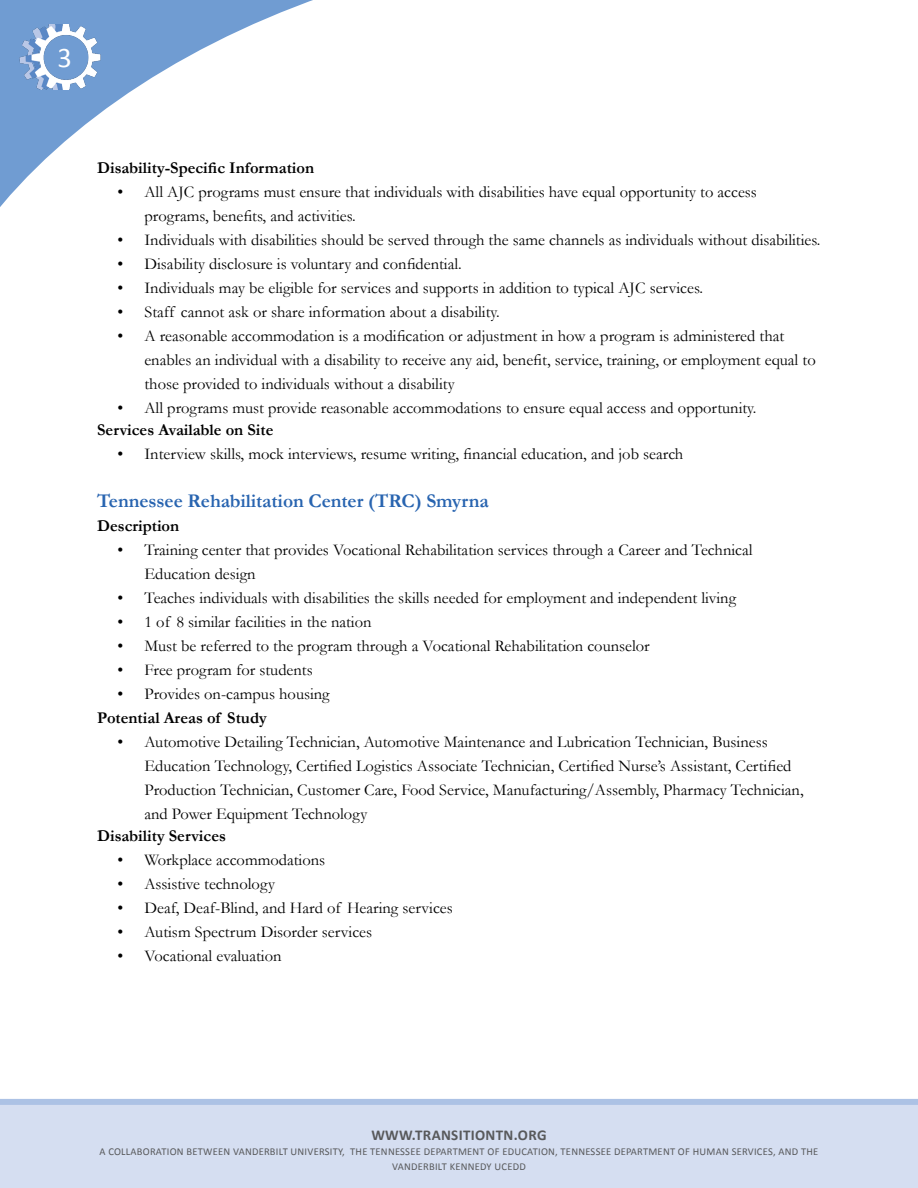
<style>
.page{position:relative;width:918px;height:1188px;background:#fff}
.page>*{position:absolute;margin:0;border:0;box-sizing:border-box;transform-origin:0 0}
.t1{font:28.5px "Calibri";color:#fff}
.Subheader{font:700 19.5px "Garamond";letter-spacing:-.005em;color:#2864b0}
.t2{font:16.5px/24px "Garamond";color:#000}
.Sub-subheader{font:700 16.5px "Garamond";color:#000}
.t3{font:700 15px "Calibri";letter-spacing:.02em;color:#58595b}
.t4{font:10.5px/15px "Calibri";letter-spacing:.02em;color:#58595b;text-align:center}
</style>
<div class="page">
<div style="left:0;top:1099px;width:918px;height:89px;background:#d5def1"></div>
<svg style="left:0;top:0;width:313px;height:207px"></svg>
<img style="left:17px;top:25px;width:87px;height:65px">
<h1 class="t1" style="left:57px;top:40px;width:16px">3</h1>
<p class="Sub-subheader" style="left:97px;top:156px;width:219px">Disability-Specific Information</p>
<p class="t2" style="left:144px;top:179px;width:614px;text-indent:-27px">• All AJC programs must ensure that individuals with disabilities have equal opportunity to access programs, benefits, and activities.</p>
<p class="t2" style="left:117px;top:227px;width:704px">• Individuals with disabilities should be served through the same channels as individuals without disabilities.</p>
<p class="t2" style="left:117px;top:251px;width:346px">• Disability disclosure is voluntary and confidential.</p>
<p class="t2" style="left:117px;top:275px;width:587px">• Individuals may be eligible for services and supports in addition to typical AJC services.</p>
<p class="t2" style="left:117px;top:299px;width:384px">• Staff cannot ask or share information about a disability.</p>
<p class="t2" style="left:144px;top:323px;width:673px;text-indent:-27px">• A reasonable accommodation is a modification or adjustment in how a program is administered that enables an individual with a disability to receive any aid, benefit, service, training, or employment equal to those provided to individuals without a disability</p>
<p class="t2" style="left:117px;top:395px;width:640px">• All programs must provide reasonable accommodations to ensure equal access and opportunity.</p>
<p class="Sub-subheader" style="left:97px;top:419px;width:178px">Services Available on Site</p>
<p class="t2" style="left:117px;top:442px;width:567px">• Interview skills, mock interviews, resume writing, financial education, and job search</p>
<p class="Subheader" style="left:97px;top:487px;width:393px">Tennessee Rehabilitation Center (TRC) Smyrna</p>
<p class="Sub-subheader" style="left:97px;top:514px;width:84px">Description</p>
<p class="t2" style="left:144px;top:537px;width:610px;text-indent:-27px">• Training center that provides Vocational Rehabilitation services through a Career and Technical<br>Education design</p>
<p class="t2" style="left:117px;top:585px;width:620px">• Teaches individuals with disabilities the skills needed for employment and independent living</p>
<p class="t2" style="left:117px;top:609px;width:256px">• 1 of 8 similar facilities in the nation</p>
<p class="t2" style="left:117px;top:633px;width:534px">• Must be referred to the program through a Vocational Rehabilitation counselor</p>
<p class="t2" style="left:117px;top:657px;width:197px">• Free program for students</p>
<p class="t2" style="left:117px;top:681px;width:214px">• Provides on-campus housing</p>
<p class="Sub-subheader" style="left:97px;top:706px;width:171px">Potential Areas of Study</p>
<p class="t2" style="left:144px;top:729px;width:661px;text-indent:-27px">• Automotive Detailing Technician, Automotive Maintenance and Lubrication Technician, Business Education Technology, Certified Logistics Associate Technician, Certified Nurse’s Assistant, Certified Production Technician, Customer Care, Food Service, Manufacturing/Assembly, Pharmacy Technician, and Power Equipment Technology</p>
<p class="Sub-subheader" style="left:97px;top:825px;width:130px">Disability Services</p>
<p class="t2" style="left:117px;top:848px;width:209px">• Workplace accommodations</p>
<p class="t2" style="left:117px;top:872px;width:159px">• Assistive technology</p>
<p class="t2" style="left:117px;top:896px;width:337px">• Deaf, Deaf-Blind, and Hard of Hearing services</p>
<p class="t2" style="left:117px;top:920px;width:256px">• Autism Spectrum Disorder services</p>
<p class="t2" style="left:117px;top:944px;width:166px">• Vocational evaluation</p>
<p class="t3" style="left:371px;top:1126px;width:177px">WWW.TRANSITIONTN.ORG</p>
<p class="t4" style="left:99px;top:1144px;width:720px">A COLLABORATION BETWEEN VANDERBILT UNIVERSITY, THE TENNESSEE DEPARTMENT OF EDUCATION, TENNESSEE DEPARTMENT OF HUMAN SERVICES, AND THE<br>VANDERBILT KENNEDY UCEDD</p>
</div>
